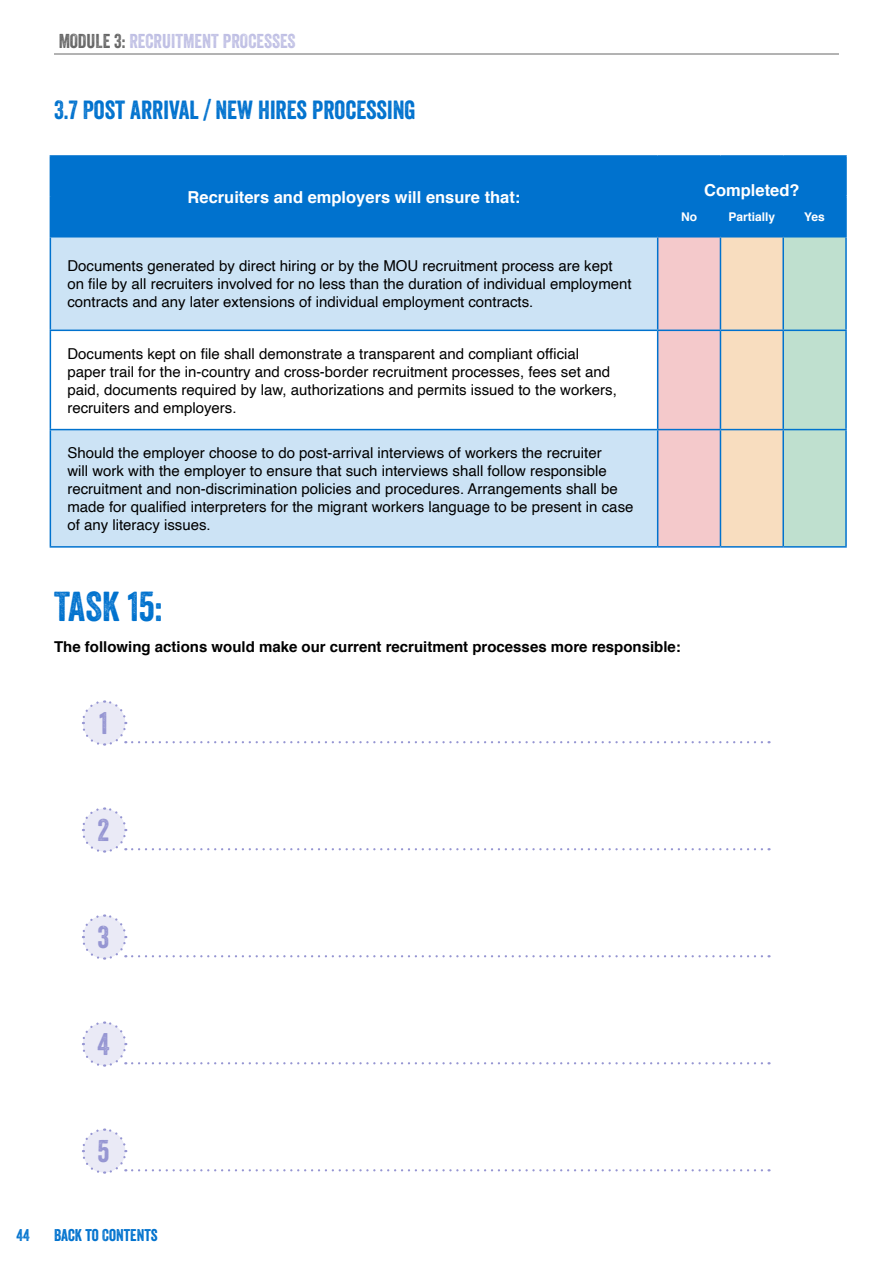
<style>
.page{position:relative;width:893px;height:1263px;background:#fff}
.page>*{position:absolute;margin:0;border:0;box-sizing:border-box;transform-origin:0 0}
.Body{font:40.5px "Veneer";color:#0072ce}
.t1{font:30.3px "Veneer";color:#9595d2}
.Body-2{font:25.5px "Veneer";color:#0072ce}
.t2{font:19.5px "Veneer";color:#9595d2}
.Table_header{font:700 16.5px "Helvetica";color:#fff}
.t3{font:16.5px "Veneer";color:#0072ce}
.Table_Body{font:15px/18px "Helvetica";color:#000}
.Body-3{font:700 15px "Helvetica";color:#000}
.Table_check_options{font:700 12px "Helvetica";color:#fff}
.s1{color:#000}
</style>
<div class="page">
<hr style="left:54px;top:54px;width:785px;height:1px;background:#000">
<div style="left:51px;top:157px;width:794px;height:79px;background:#0072ce"></div>
<div style="left:51px;top:237px;width:606px;height:309px;background:#cce3f5"></div>
<svg style="left:658px;top:237px;width:187px;height:309px;background:#e1d6c8"></svg>
<div style="left:50px;top:330px;width:608px;height:100px;background:#fff"></div>
<hr style="left:50px;top:237px;width:1px;height:93px;background:#0072ce">
<hr style="left:50px;top:330px;width:608px;height:1px;background:#0072ce">
<hr style="left:50px;top:331px;width:1px;height:98px;background:#0072ce">
<hr style="left:50px;top:429px;width:608px;height:1px;background:#0072ce">
<hr style="left:50px;top:430px;width:1px;height:116px;background:#0072ce">
<hr style="left:50px;top:546px;width:608px;height:2px;background:#0072ce">
<hr style="left:657px;top:196px;width:63px;height:1px;background:#0072ce">
<hr style="left:657px;top:197px;width:1px;height:39px;background:#0072ce">
<hr style="left:658px;top:236px;width:62px;height:1px;background:#0072ce">
<hr style="left:720px;top:196px;width:63px;height:1px;background:#0072ce">
<hr style="left:720px;top:197px;width:1px;height:39px;background:#0072ce">
<hr style="left:720px;top:236px;width:63px;height:1px;background:#0072ce">
<hr style="left:783px;top:196px;width:64px;height:1px;background:#0072ce">
<hr style="left:782px;top:197px;width:2px;height:39px;background:#0072ce">
<hr style="left:845px;top:197px;width:2px;height:39px;background:#0072ce">
<hr style="left:783px;top:236px;width:64px;height:1px;background:#0072ce">
<hr style="left:50px;top:155px;width:608px;height:2px;background:#0072ce">
<hr style="left:50px;top:157px;width:1px;height:39px;background:#0072ce">
<hr style="left:50px;top:196px;width:1px;height:40px;background:#0072ce">
<hr style="left:50px;top:236px;width:608px;height:1px;background:#0072ce">
<hr style="left:657px;top:157px;width:1px;height:39px;background:#0072ce">
<hr style="left:657px;top:237px;width:1px;height:93px;background:#0072ce">
<hr style="left:657px;top:331px;width:1px;height:98px;background:#0072ce">
<hr style="left:657px;top:430px;width:1px;height:116px;background:#0072ce">
<hr style="left:658px;top:155px;width:62px;height:2px;background:#0072ce">
<hr style="left:720px;top:155px;width:63px;height:2px;background:#0072ce">
<hr style="left:783px;top:155px;width:64px;height:2px;background:#0072ce">
<hr style="left:658px;top:330px;width:62px;height:1px;background:#0072ce">
<hr style="left:658px;top:429px;width:62px;height:1px;background:#0072ce">
<hr style="left:658px;top:546px;width:62px;height:2px;background:#0072ce">
<hr style="left:720px;top:237px;width:1px;height:93px;background:#0072ce">
<hr style="left:720px;top:331px;width:1px;height:98px;background:#0072ce">
<hr style="left:720px;top:430px;width:1px;height:116px;background:#0072ce">
<hr style="left:720px;top:330px;width:63px;height:1px;background:#0072ce">
<hr style="left:720px;top:429px;width:63px;height:1px;background:#0072ce">
<hr style="left:720px;top:546px;width:63px;height:2px;background:#0072ce">
<hr style="left:845px;top:157px;width:2px;height:39px;background:#0072ce">
<hr style="left:782px;top:237px;width:2px;height:93px;background:#0072ce">
<hr style="left:845px;top:237px;width:2px;height:93px;background:#0072ce">
<hr style="left:782px;top:331px;width:2px;height:98px;background:#0072ce">
<hr style="left:845px;top:331px;width:2px;height:98px;background:#0072ce">
<hr style="left:782px;top:430px;width:2px;height:116px;background:#0072ce">
<hr style="left:845px;top:430px;width:2px;height:116px;background:#0072ce">
<hr style="left:783px;top:330px;width:64px;height:1px;background:#0072ce">
<hr style="left:783px;top:429px;width:64px;height:1px;background:#0072ce">
<hr style="left:783px;top:546px;width:64px;height:2px;background:#0072ce">
<svg style="left:82px;top:700px;width:687px;height:46px"></svg>
<svg style="left:82px;top:807px;width:687px;height:46px"></svg>
<svg style="left:82px;top:914px;width:687px;height:46px"></svg>
<svg style="left:82px;top:1021px;width:687px;height:46px"></svg>
<svg style="left:82px;top:1128px;width:687px;height:46px"></svg>
<h3 class="t2" style="left:58px;top:29px;width:239px"><span class="s1">MODULE 3:</span> RECRUITMENT PROCESSES</h3>
<p class="Body-2" style="left:54px;top:94px;width:363px">3.7 POST ARRIVAL / NEW HIRES PROCESSING</p>
<p class="Table_header" style="left:188px;top:183px;width:334px">Recruiters and employers will ensure that:</p>
<p class="Table_header" style="left:704px;top:176px;width:97px">Completed?</p>
<p class="Table_check_options" style="left:681px;top:207px;width:17px">No</p>
<p class="Table_check_options" style="left:728px;top:207px;width:48px">Partially</p>
<p class="Table_check_options" style="left:804px;top:207px;width:22px">Yes</p>
<p class="Table_Body" style="left:67px;top:257px;width:566px">Documents generated by direct hiring or by the MOU recruitment process are kept on file by all recruiters involved for no less than the duration of individual employment contracts and any later extensions of individual employment contracts.</p>
<p class="Table_Body" style="left:67px;top:345px;width:551px">Documents kept on file shall demonstrate a transparent and compliant official paper trail for the in-country and cross-border recruitment processes, fees set and paid, documents required by law, authorizations and permits issued to the workers, recruiters and employers.</p>
<p class="Table_Body" style="left:67px;top:444px;width:568px">Should the employer choose to do post-arrival interviews of workers the recruiter<br>will work with the employer to ensure that such interviews shall follow responsible recruitment and non-discrimination policies and procedures. Arrangements shall be made for qualified interpreters for the migrant workers language to be present in case of any literacy issues.</p>
<p class="Body" style="left:54px;top:582px;width:110px">TASK 15:</p>
<p class="Body-3" style="left:54px;top:634px;width:628px">The following actions would make our current recruitment processes more responsible:</p>
<p class="t1" style="left:99px;top:705px;width:10px">1</p>
<p class="t1" style="left:97px;top:812px;width:14px">2</p>
<p class="t1" style="left:98px;top:919px;width:13px">3</p>
<p class="t1" style="left:98px;top:1026px;width:14px">4</p>
<p class="t1" style="left:98px;top:1133px;width:14px">5</p>
<p class="t3" style="left:17px;top:1225px;width:15px">44</p>
<p class="t3" style="left:54px;top:1225px;width:105px">BACK TO CONTENTS</p>
</div>
